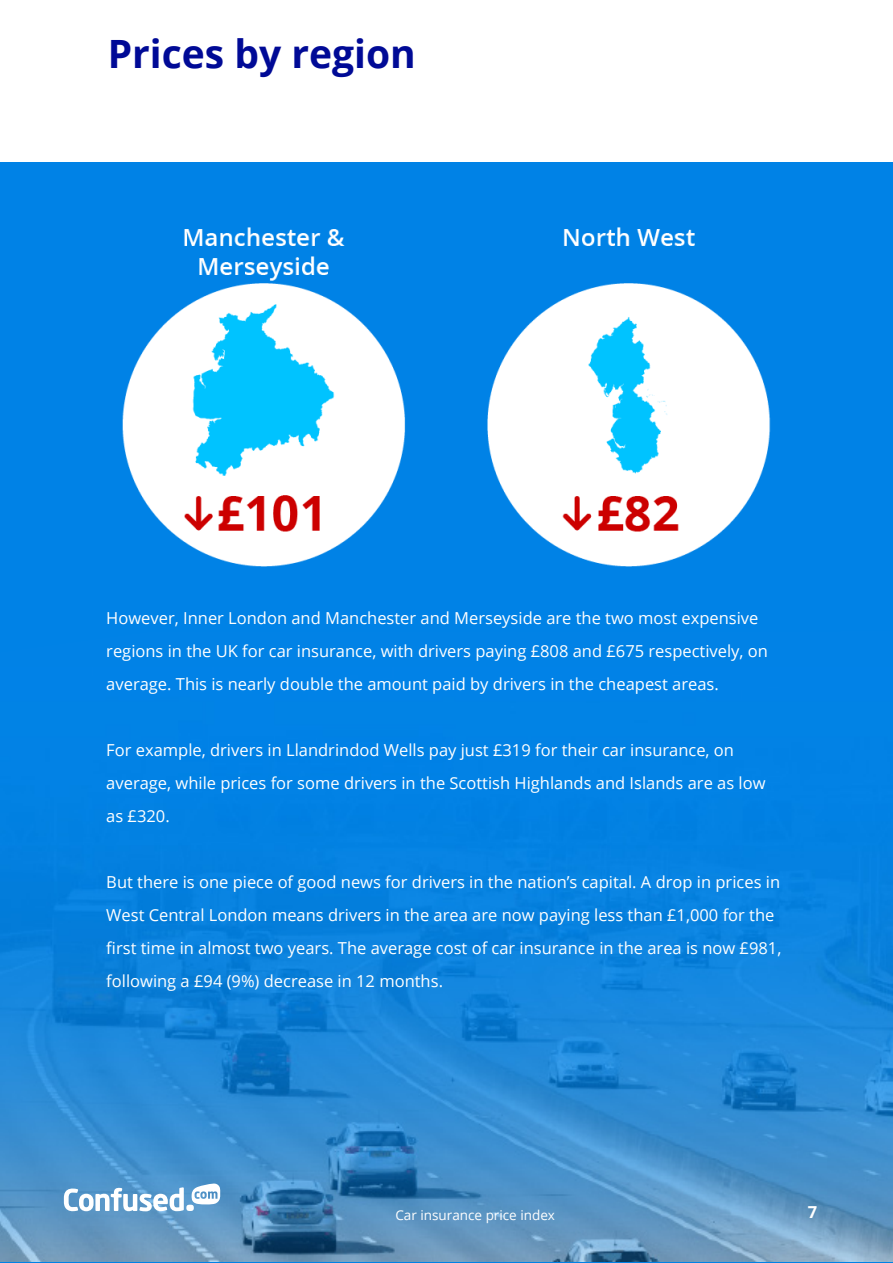
<style>
.page{position:relative;width:893px;height:1263px;background:#fff}
.page>*{position:absolute;margin:0;border:0;box-sizing:border-box;transform-origin:0 0}
.t1{font:700 39px "Open Sans";color:#000a96}
.Price_index_white{font:16.5px/33px "Open Sans";color:#fff}
.Price_index_paragrap{font:700 16.5px "Open Sans";color:#fff}
.Price_index_paragrap-2{font:13.5px "Open Sans";color:#fff}
</style>
<div class="page">
<div style="left:0;top:162px;width:893px;height:1101px;background:#0082e6"></div>
<img style="left:0;top:876px;width:892px;height:385px">
<svg style="left:64px;top:1183px;width:156px;height:28px;background:#98c0df"></svg>
<img style="left:122px;top:227px;width:649px;height:339px">
<p class="t1" style="left:108px;top:26px;width:310px">Prices by region</p>
<p class="Price_index_white" style="left:106px;top:601px;width:663px">However, Inner London and Manchester and Merseyside are the two most expensive regions in the UK for car insurance, with drivers paying £808 and £675 respectively, on average. This is nearly double the amount paid by drivers in the cheapest areas.</p>
<p class="Price_index_white" style="left:106px;top:733px;width:661px">For example, drivers in Llandrindod Wells pay just £319 for their car insurance, on average, while prices for some drivers in the Scottish Highlands and Islands are as low as £320.</p>
<p class="Price_index_white" style="left:106px;top:865px;width:677px">But there is one piece of good news for drivers in the nation’s capital. A drop in prices in West Central London means drivers in the area are now paying less than £1,000 for the first time in almost two years. The average cost of car insurance in the area is now £981, following a £94 (9%) decrease in 12 months.</p>
<p class="Price_index_paragrap-2" style="left:395px;top:1206px;width:161px">Car insurance price index</p>
<p class="Price_index_paragrap" style="left:808px;top:1200px;width:11px">7</p>
</div>
